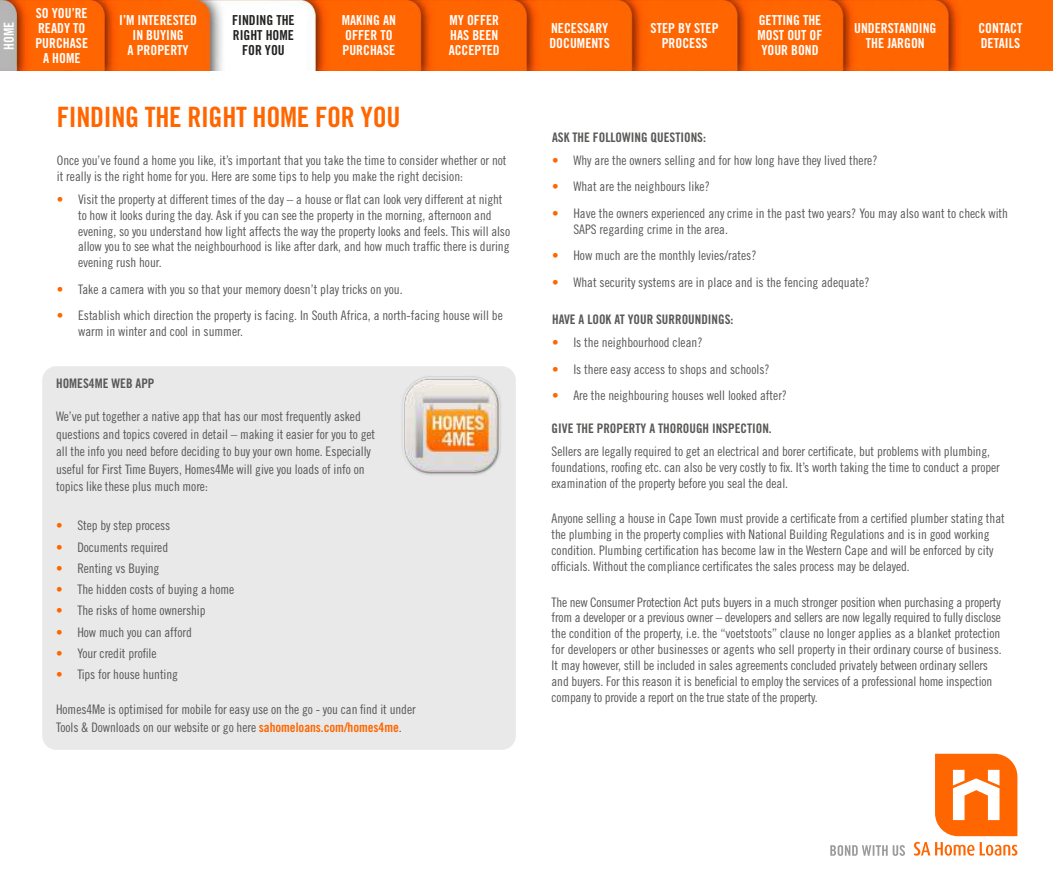
<style>
.page{position:relative;width:1053px;height:891px;background:#fff}
.page>*{position:absolute;margin:0;border:0;box-sizing:border-box;transform-origin:0 0}
.t1{font:28px "Trade Gothic LT Std Bd Cn 20";letter-spacing:-.01em;color:#f60}
.t2{font:13.75px/15px "Trade Gothic LT Std Bd Cn 20";color:#fff;text-align:center}
.t3{font:13.75px/15px "Trade Gothic LT Std Bd Cn 20";color:#222221;text-align:center}
.t4{font:13.12px/15.9px "Trade Gothic LT Std Cn 18";letter-spacing:-.005em;color:#585857}
.t5{font:13.12px "Trade Gothic LT Std Bd Cn 20";color:#585857}
.s1{color:#f60}
.s2{font-family:"Trade Gothic LT Std Bd Cn 20";color:#f60}
</style>
<div class="page">
<img style="left:0;top:0;width:1052px;height:71px">
<div style="left:42px;top:366px;width:474px;height:383px;background:#e9e9e9;border-radius:14px"></div>
<img style="left:402px;top:376px;width:99px;height:99px">
<svg style="left:914px;top:753px;width:103px;height:102px"></svg>
<svg style="left:830px;top:845px;width:75px;height:10px"></svg>
<p class="t2" style="left:1px;top:50px;width:30px;rotate:-90deg">HOME</p>
<p class="t2" style="left:35px;top:5px;width:54px">SO YOU’RE<br>READY TO<br>PURCHASE<br>A HOME</p>
<p class="t2" style="left:119px;top:13px;width:79px">I’M INTERESTED<br>IN BUYING<br>A PROPERTY</p>
<p class="t3" style="left:232px;top:13px;width:64px">FINDING THE<br>RIGHT HOME<br>FOR YOU</p>
<p class="t2" style="left:342px;top:13px;width:56px;text-align:left">MAKING AN<br>OFFER TO<br>PURCHASE</p>
<p class="t2" style="left:448px;top:13px;width:53px;text-align:justify">MY OFFER HAS BEEN ACCEPTED</p>
<p class="t2" style="left:549px;top:21px;width:62px;text-align:left">NECESSARY<br>DOCUMENTS</p>
<p class="t2" style="left:650px;top:21px;width:69px">STEP BY STEP<br>PROCESS</p>
<p class="t2" style="left:978px;top:20px;width:46px;text-align:left">CONTACT<br>DETAILS</p>
<p class="t2" style="left:757px;top:13px;width:66px;text-align:justify">GETTING THE MOST OUT OF YOUR BOND</p>
<p class="t2" style="left:854px;top:20px;width:84px">UNDERSTANDING<br>THE JARGON</p>
<h1 class="t1" style="left:57px;top:100px;width:345px">FINDING THE RIGHT HOME FOR YOU</h1>
<p class="t4" style="left:57px;top:152px;width:451px">Once you’ve found a home you like, it’s important that you take the time to consider whether or not it really is the right home for you. Here are some tips to help you make the right decision:</p>
<p class="t4" style="left:78px;top:191px;width:433px;text-indent:-21px"><span class="s1">•</span> Visit the property at different times of the day – a house or flat can look very different at night to how it looks during the day. Ask if you can see the property in the morning, afternoon and evening, so you understand how light affects the way the property looks and feels. This will also allow you to see what the neighbourhood is like after dark, and how much traffic there is during evening rush hour.</p>
<p class="t4" style="left:57px;top:281px;width:347px"><span class="s1">•</span> Take a camera with you so that your memory doesn’t play tricks on you.</p>
<p class="t4" style="left:78px;top:307px;width:426px;text-indent:-21px"><span class="s1">•</span> Establish which direction the property is facing. In South Africa, a north-facing house will be warm in winter and cool in summer.</p>
<p class="t5" style="left:56px;top:375px;width:100px">HOMES4ME WEB APP</p>
<p class="t4" style="left:56px;top:408px;width:320px;line-height:17.5px">We’ve put together a native app that has our most frequently asked questions and topics covered in detail – making it easier for you to get all the info you need before deciding to buy your own home. Especially useful for First Time Buyers, Homes4Me will give you loads of info on topics like these plus much more:</p>
<p class="t4" style="left:56px;top:517px;width:116px"><span class="s1">•</span> Step by step process</p>
<p class="t4" style="left:56px;top:538px;width:114px"><span class="s1">•</span> Documents required</p>
<p class="t4" style="left:56px;top:560px;width:105px"><span class="s1">•</span> Renting vs Buying</p>
<p class="t4" style="left:56px;top:581px;width:180px"><span class="s1">•</span> The hidden costs of buying a home</p>
<p class="t4" style="left:56px;top:602px;width:151px"><span class="s1">•</span> The risks of home ownership</p>
<p class="t4" style="left:56px;top:623px;width:137px"><span class="s1">•</span> How much you can afford</p>
<p class="t4" style="left:56px;top:645px;width:102px"><span class="s1">•</span> Your credit profile</p>
<p class="t4" style="left:56px;top:666px;width:123px"><span class="s1">•</span> Tips for house hunting</p>
<p class="t4" style="left:56px;top:700px;width:361px;line-height:17.5px">Homes4Me is optimised for mobile for easy use on the go - you can find it under<br>Tools &amp; Downloads on our website or go here <span class="s2">sahomeloans.com/homes4me</span>.</p>
<p class="t5" style="left:552px;top:129px;width:155px">ASK THE FOLLOWING QUESTIONS:</p>
<p class="t4" style="left:552px;top:152px;width:327px"><span class="s1">•</span> Why are the owners selling and for how long have they lived there?</p>
<p class="t4" style="left:552px;top:179px;width:159px"><span class="s1">•</span> What are the neighbours like?</p>
<p class="t4" style="left:573px;top:205px;width:436px;text-indent:-21px"><span class="s1">•</span> Have the owners experienced any crime in the past two years? You may also want to check with<br>SAPS regarding crime in the area.</p>
<p class="t4" style="left:552px;top:247px;width:206px"><span class="s1">•</span> How much are the monthly levies/rates?</p>
<p class="t4" style="left:552px;top:274px;width:319px"><span class="s1">•</span> What security systems are in place and is the fencing adequate?</p>
<p class="t5" style="left:552px;top:311px;width:183px">HAVE A LOOK AT YOUR SURROUNDINGS:</p>
<p class="t4" style="left:552px;top:334px;width:152px"><span class="s1">•</span> Is the neighbourhood clean?</p>
<p class="t4" style="left:552px;top:361px;width:219px"><span class="s1">•</span> Is there easy access to shops and schools?</p>
<p class="t4" style="left:552px;top:387px;width:236px"><span class="s1">•</span> Are the neighbouring houses well looked after?</p>
<p class="t5" style="left:551px;top:420px;width:222px">GIVE THE PROPERTY A THOROUGH INSPECTION.</p>
<p class="t4" style="left:551px;top:443px;width:449px">Sellers are legally required to get an electrical and borer certificate, but problems with plumbing, foundations, roofing etc. can also be very costly to fix. It’s worth taking the time to conduct a proper examination of the property before you seal the deal.</p>
<p class="t4" style="left:551px;top:510px;width:454px">Anyone selling a house in Cape Town must provide a certificate from a certified plumber stating that the plumbing in the property complies with National Building Regulations and is in good working condition. Plumbing certification has become law in the Western Cape and will be enforced by city officials. Without the compliance certificates the sales process may be delayed.</p>
<p class="t4" style="left:551px;top:593px;width:451px">The new Consumer Protection Act puts buyers in a much stronger position when purchasing a property from a developer or a previous owner – developers and sellers are now legally required to fully disclose the condition of the property, i.e. the “voetstoots” clause no longer applies as a blanket protection for developers or other businesses or agents who sell property in their ordinary course of business.<br>It may however, still be included in sales agreements concluded privately between ordinary sellers and buyers. For this reason it is beneficial to employ the services of a professional home inspection company to provide a report on the true state of the property.</p>
</div>
